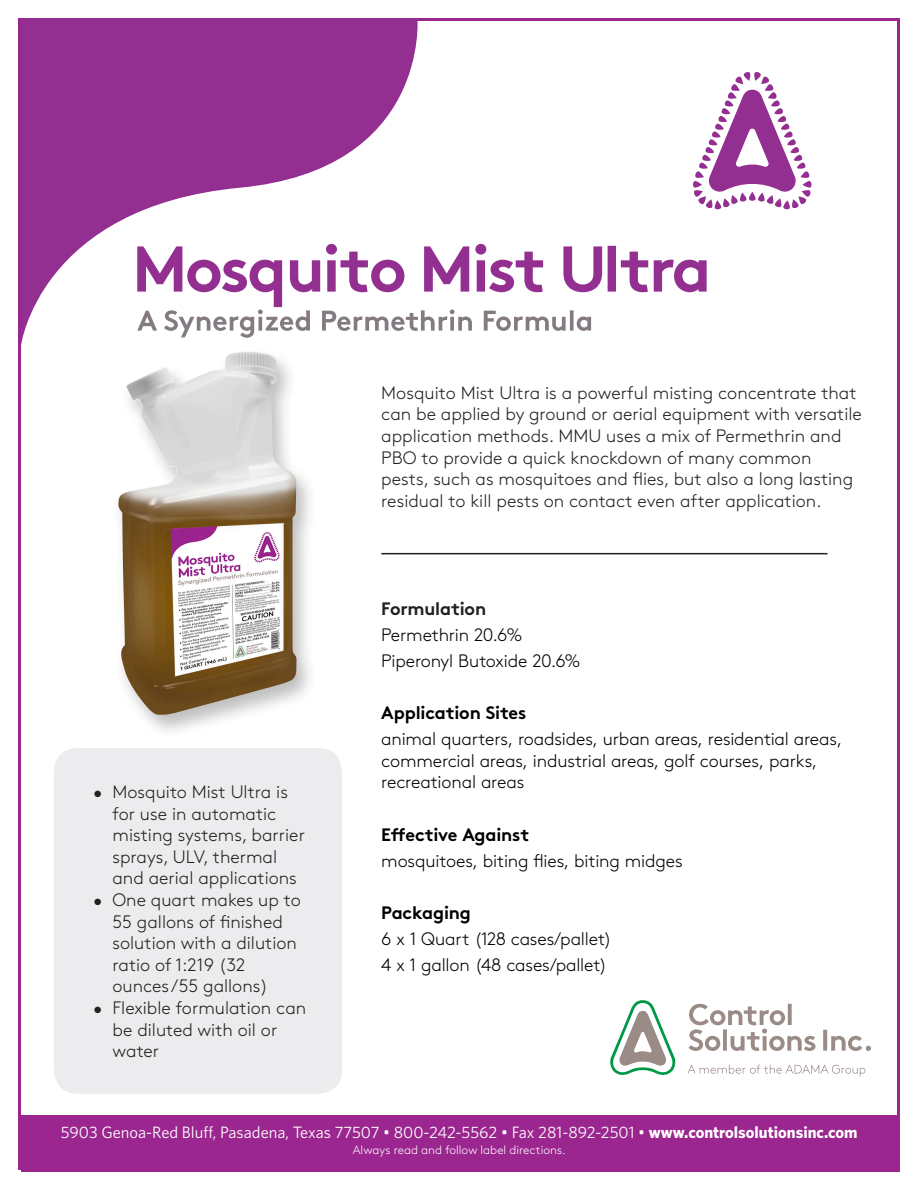
<style>
.page{position:relative;width:918px;height:1188px;background:#fff}
.page>*{position:absolute;margin:0;border:0;box-sizing:border-box;transform-origin:0 0}
.t1{font:300 18px/21.6px "Brown Std";color:#231f20}
._1-Body{font:300 18px/21.6px "Brown Std";letter-spacing:-.01em;color:#000}
._1-Body-2{font:700 18px "Brown Std";letter-spacing:-.01em;color:#000}
._1-Body-3{font:700 18px "Brown Std";letter-spacing:-.01em;color:#231f20}
.t2{font:16.5px "Whitney";color:#fff}
.t3{font:300 12px "Brown Std";color:#fff}
.s1{font-weight:700}
</style>
<div class="page">
<div style="left:54px;top:748px;width:288px;height:346px;background:#ececee;border-radius:23px"></div>
<svg style="left:21px;top:18px;width:409px;height:327px;fill:#942f92"></svg>
<svg style="left:137px;top:244px;width:570px;height:94px"></svg>
<svg style="left:693px;top:72px;width:119px;height:138px"></svg>
<div style="left:112px;top:347px;width:205px;height:392px;background:#231f20;opacity:.29"></div>
<img style="left:118px;top:352px;width:179px;height:363px">
<hr style="left:381px;top:553px;width:447px;height:1px;background:#231f20">
<div style="left:21px;top:1115px;width:879px;height:57px;background:#9b268f"></div>
<svg style="left:610px;top:1000px;width:261px;height:77px"></svg>
<p class="t1" style="left:112px;top:781px;width:194px;text-indent:-20px">• Mosquito Mist Ultra is for use in automatic misting systems, barrier sprays, ULV, thermal and aerial applications</p>
<p class="t1" style="left:112px;top:889px;width:190px;text-indent:-20px">• One quart makes up to<br>55 gallons of finished solution with a dilution ratio of 1:219 (32 ounces/55 gallons)</p>
<p class="t1" style="left:112px;top:997px;width:195px;text-indent:-20px">• Flexible formulation can be diluted with oil or water</p>
<p class="t1" style="left:381px;top:382px;width:482px">Mosquito Mist Ultra is a powerful misting concentrate that can be applied by ground or aerial equipment with versatile application methods. MMU uses a mix of Permethrin and PBO to provide a quick knockdown of many common pests, such as mosquitoes and flies, but also a long lasting residual to kill pests on contact even after application.</p>
<p class="_1-Body-3" style="left:381px;top:597px;width:106px">Formulation</p>
<p class="_1-Body" style="left:381px;top:624px;width:143px">Permethrin 20.6%</p>
<p class="_1-Body" style="left:381px;top:650px;width:201px">Piperonyl Butoxide 20.6%</p>
<p class="_1-Body-2" style="left:381px;top:702px;width:147px">Application Sites</p>
<p class="_1-Body" style="left:381px;top:728px;width:462px">animal quarters, roadsides, urban areas, residential areas, commercial areas, industrial areas, golf courses, parks, recreational areas</p>
<p class="_1-Body-2" style="left:381px;top:823px;width:150px">Effective Against</p>
<p class="_1-Body" style="left:381px;top:850px;width:303px">mosquitoes, biting flies, biting midges</p>
<p class="_1-Body-2" style="left:381px;top:902px;width:91px">Packaging</p>
<p class="_1-Body" style="left:381px;top:928px;width:232px">6 x 1 Quart (128 cases/pallet)</p>
<p class="_1-Body" style="left:381px;top:954px;width:227px">4 x 1 gallon (48 cases/pallet)</p>
<p class="t2" style="left:61px;top:1121px;width:798px">5903 Genoa-Red Bluff, Pasadena, Texas 77507 • 800-242-5562 • Fax 281-892-2501 • <span class="s1">www.controlsolutionsinc.com</span></p>
<p class="t3" style="left:353px;top:1143px;width:214px">Always read and follow label directions.</p>
</div>
